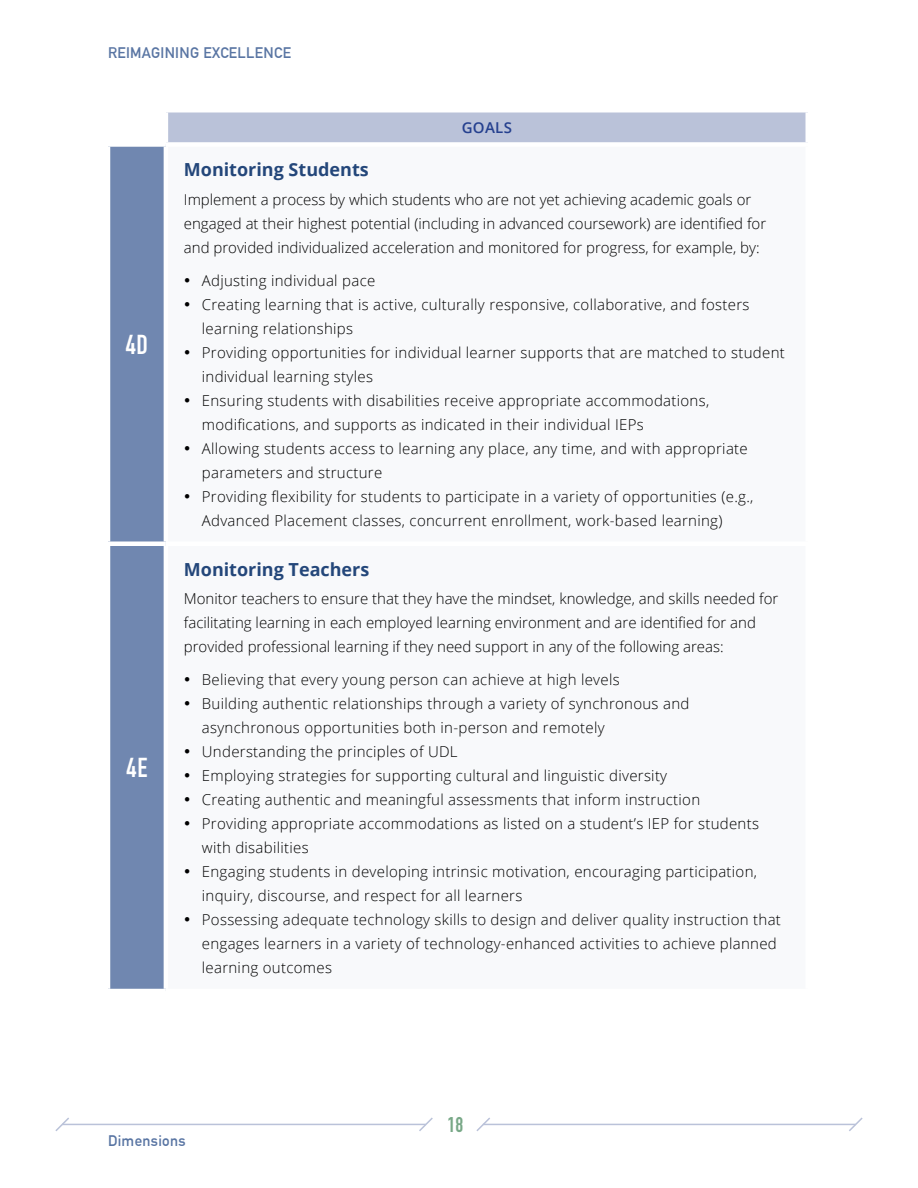
<style>
.page{position:relative;width:918px;height:1188px;background:#fff}
.page>*{position:absolute;margin:0;border:0;box-sizing:border-box;transform-origin:0 0}
.t1{font:700 27px "DIN Condensed";color:#fff}
.t2{font:700 21px "DIN Condensed";color:#78a887}
.t3{font:700 18px "Open Sans";color:#24477a}
.t4{font:300 15px/24px "Open Sans";letter-spacing:.02em;color:#000}
.t5{font:300 15px/24px "Open Sans";color:#000}
.t6{font:700 15px "DIN Alternate";letter-spacing:.02em;color:#5975a3}
.t7{font:600 15px "Open Sans";letter-spacing:.02em;color:#25408f}
</style>
<div class="page">
<hr style="left:62px;top:1124px;width:364px;height:1px;background:#bac2d9">
<svg style="left:55px;top:1117px;width:16px;height:14px"></svg>
<svg style="left:847px;top:1117px;width:16px;height:14px"></svg>
<svg style="left:417px;top:1117px;width:16px;height:14px"></svg>
<svg style="left:476px;top:1117px;width:16px;height:14px"></svg>
<hr style="left:483px;top:1124px;width:373px;height:1px;background:#bac2d9">
<div style="left:166px;top:110px;width:642px;height:34px;background:#bac2d9"></div>
<div style="left:110px;top:147px;width:54px;height:842px;background:#7087b0"></div>
<hr style="left:166px;top:108px;width:644px;height:4px;background:#fff">
<hr style="left:164px;top:112px;width:4px;height:30px;background:#fff">
<hr style="left:806px;top:112px;width:4px;height:30px;background:#fff">
<div style="left:166px;top:142px;width:644px;height:5px;background:#fff"></div>
<div style="left:106px;top:541px;width:60px;height:5px;background:#fff"></div>
<p class="t6" style="left:108px;top:41px;width:185px">REIMAGINING EXCELLENCE</p>
<p class="t7" style="left:462px;top:118px;width:52px">GOALS</p>
<h4 class="t1" style="left:126px;top:326px;width:24px">4D</h4>
<h4 class="t1" style="left:127px;top:749px;width:22px">4E</h4>
<h5 class="t3" style="left:184px;top:157px;width:186px">Monitoring Students</h5>
<p class="t5" style="left:184px;top:187px;width:584px">Implement a process by which students who are not yet achieving academic goals or engaged at their highest potential (including in advanced coursework) are identified for and provided individualized acceleration and monitored for progress, for example, by:</p>
<p class="t4" style="left:184px;top:268px;width:193px">• Adjusting individual pace</p>
<p class="t4" style="left:202px;top:292px;width:549px;text-indent:-18px">• Creating learning that is active, culturally responsive, collaborative, and fosters learning relationships</p>
<p class="t4" style="left:202px;top:340px;width:584px;text-indent:-18px">• Providing opportunities for individual learner supports that are matched to student individual learning styles</p>
<p class="t4" style="left:202px;top:388px;width:509px;text-indent:-18px">• Ensuring students with disabilities receive appropriate accommodations, modifications, and supports as indicated in their individual IEPs</p>
<p class="t4" style="left:202px;top:436px;width:547px;text-indent:-18px">• Allowing students access to learning any place, any time, and with appropriate parameters and structure</p>
<p class="t4" style="left:202px;top:484px;width:553px;text-indent:-18px">• Providing flexibility for students to participate in a variety of opportunities (e.g.,<br>Advanced Placement classes, concurrent enrollment, work-based learning)</p>
<h5 class="t3" style="left:184px;top:556px;width:187px">Monitoring Teachers</h5>
<p class="t5" style="left:184px;top:586px;width:596px">Monitor teachers to ensure that they have the mindset, knowledge, and skills needed for facilitating learning in each employed learning environment and are identified for and provided professional learning if they need support in any of the following areas:</p>
<p class="t4" style="left:184px;top:667px;width:437px">• Believing that every young person can achieve at high levels</p>
<p class="t4" style="left:202px;top:691px;width:489px;text-indent:-18px">• Building authentic relationships through a variety of synchronous and asynchronous opportunities both in-person and remotely</p>
<p class="t4" style="left:184px;top:739px;width:275px">• Understanding the principles of UDL</p>
<p class="t4" style="left:184px;top:763px;width:485px">• Employing strategies for supporting cultural and linguistic diversity</p>
<p class="t4" style="left:184px;top:787px;width:518px">• Creating authentic and meaningful assessments that inform instruction</p>
<p class="t4" style="left:202px;top:811px;width:559px;text-indent:-18px">• Providing appropriate accommodations as listed on a student’s IEP for students with disabilities</p>
<p class="t4" style="left:202px;top:859px;width:557px;text-indent:-18px">• Engaging students in developing intrinsic motivation, encouraging participation, inquiry, discourse, and respect for all learners</p>
<p class="t4" style="left:202px;top:907px;width:581px;text-indent:-18px">• Possessing adequate technology skills to design and deliver quality instruction that engages learners in a variety of technology-enhanced activities to achieve planned learning outcomes</p>
<h2 class="t2" style="left:447px;top:1110px;width:18px">18</h2>
<p class="t6" style="left:108px;top:1130px;width:79px">Dimensions</p>
</div>
